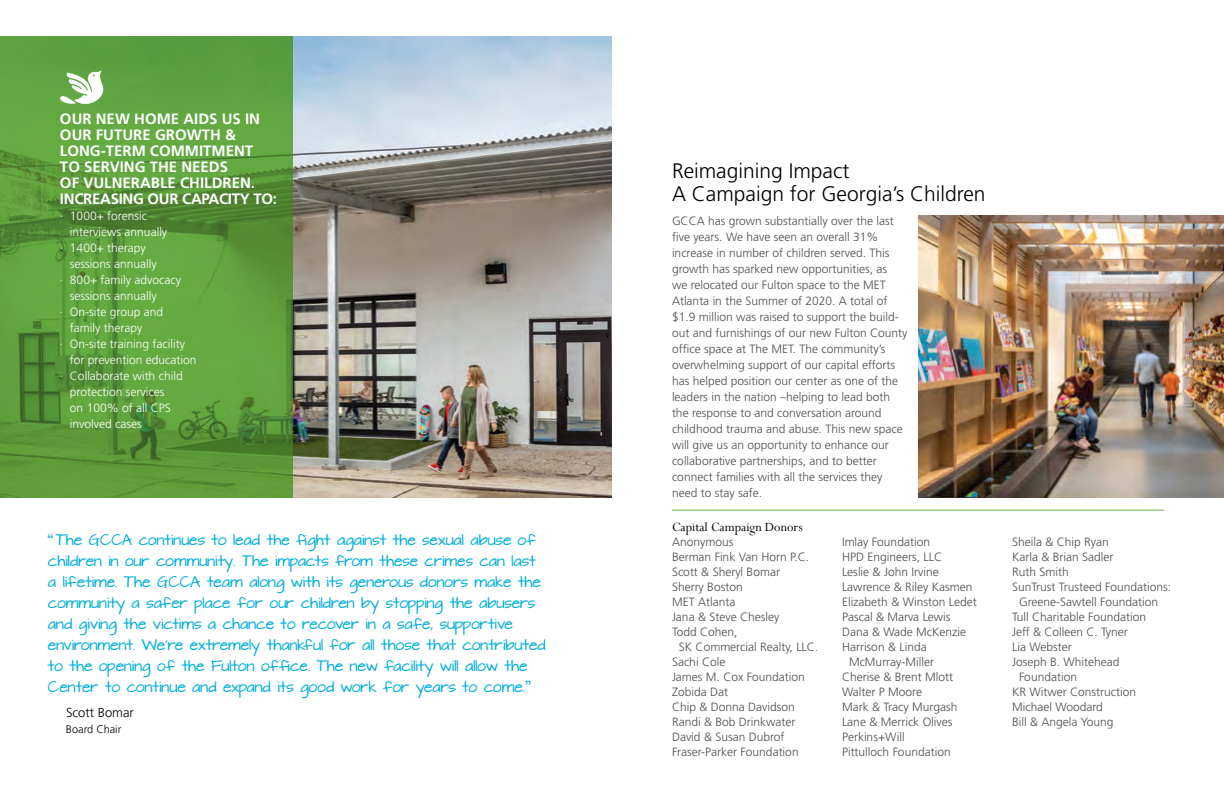
<style>
.page{position:relative;width:1224px;height:792px;background:#fff}
.page>*{position:absolute;margin:0;border:0;box-sizing:border-box;transform-origin:0 0}
.t1{font:300 21px/23px "Frutiger";color:#000}
.t2{font:700 15px/16px "Frutiger";color:#fff}
.t3{font:14px "Perpetua";color:#000}
.t4{font:13px/21px "Architects Daughter";color:#00aeda}
.t5{font:300 13px "Frutiger";color:#000}
.t6{font:300 12px/16px "Frutiger";color:#4d4d4f}
.t7{font:300 12px "Frutiger";color:#fff}
.t8{font:300 11px "Frutiger";color:#000}
.s1{font-family:"Perpetua";font-size:18px}
</style>
<div class="page">
<img style="left:292px;top:36px;width:320px;height:461px">
<svg style="left:0;top:36px;width:292px;height:461px;background:#5c9c3b"></svg>
<img style="left:918px;top:216px;width:306px;height:281px">
<svg style="left:57px;top:70px;width:50px;height:40px"></svg>
<hr style="left:672px;top:510px;width:492px;height:1px;background:#6cb445">
<p class="t2" style="left:60px;top:111px;width:218px">OUR NEW HOME AIDS US IN<br>OUR FUTURE GROWTH &amp;<br>LONG-TERM COMMITMENT<br>TO SERVING THE NEEDS<br>OF VULNERABLE CHILDREN.<br>INCREASING OUR CAPACITY TO:</p>
<p class="t7" style="left:60px;top:209px;width:89px">· 1000+ forensic</p>
<p class="t7" style="left:70px;top:225px;width:99px">interviews annually</p>
<p class="t7" style="left:60px;top:241px;width:87px">· 1400+ therapy</p>
<p class="t7" style="left:70px;top:257px;width:88px">sessions annually</p>
<p class="t7" style="left:60px;top:273px;width:123px">· 800+ family advocacy</p>
<p class="t7" style="left:70px;top:289px;width:88px">sessions annually</p>
<p class="t7" style="left:60px;top:305px;width:105px">· On-site group and</p>
<p class="t7" style="left:70px;top:321px;width:74px">family therapy</p>
<p class="t7" style="left:60px;top:337px;width:127px">· On-site training facility</p>
<p class="t7" style="left:70px;top:353px;width:128px">for prevention education</p>
<p class="t7" style="left:60px;top:369px;width:124px">· Collaborate with child</p>
<p class="t7" style="left:70px;top:385px;width:96px">protection services</p>
<p class="t7" style="left:70px;top:401px;width:102px">on 100% of all CPS</p>
<p class="t7" style="left:70px;top:417px;width:73px">involved cases</p>
<p class="t4" style="left:48px;top:531px;width:499px"><span class="s1">“</span> The GCCA continues to lead the fight against the sexual abuse of children in our community. The impacts from these crimes can last a lifetime. The GCCA team along with its generous donors make the community a safer place for our children by stopping the abusers and giving the victims a chance to recover in a safe, supportive environment. We’re extremely thankful for all those that contributed to the opening of the Fulton office. The new facility will allow the Center to continue and expand its good work for years to come.<span class="s1">”</span></p>
<p class="t5" style="left:66px;top:706px;width:69px">Scott Bomar</p>
<p class="t8" style="left:66px;top:723px;width:57px">Board Chair</p>
<h1 class="t1" style="left:672px;top:159px;width:315px">Reimagining Impact<br>A Campaign for Georgia’s Children</h1>
<p class="t6" style="left:672px;top:213px;width:237px">GCCA has grown substantially over the last five years. We have seen an overall 31% increase in number of children served. This growth has sparked new opportunities, as<br>we relocated our Fulton space to the MET Atlanta in the Summer of 2020. A total of $1.9 million was raised to support the build&shy;out and furnishings of our new Fulton County office space at The MET. The community’s overwhelming support of our capital efforts has helped position our center as one of the leaders in the nation –helping to lead both the response to and conversation around childhood trauma and abuse. This new space will give us an opportunity to enhance our collaborative partnerships, and to better connect families with all the services they need to stay safe.</p>
<p class="t3" style="left:672px;top:518px;width:133px">Capital Campaign Donors</p>
<p class="t6" style="left:672px;top:534px;width:63px">Anonymous</p>
<p class="t6" style="left:672px;top:549px;width:139px">Berman Fink Van Horn P.C.</p>
<p class="t6" style="left:672px;top:564px;width:110px">Scott &amp; Sheryl Bomar</p>
<p class="t6" style="left:672px;top:579px;width:72px">Sherry Boston</p>
<p class="t6" style="left:672px;top:594px;width:65px">MET Atlanta</p>
<p class="t6" style="left:672px;top:609px;width:109px">Jana &amp; Steve Chesley</p>
<p class="t6" style="left:672px;top:624px;width:67px">Todd Cohen,</p>
<p class="t6" style="left:679px;top:639px;width:141px">SK Commercial Realty, LLC.</p>
<p class="t6" style="left:672px;top:654px;width:55px">Sachi Cole</p>
<p class="t6" style="left:672px;top:669px;width:134px">James M. Cox Foundation</p>
<p class="t6" style="left:672px;top:684px;width:58px">Zobida Dat</p>
<p class="t6" style="left:672px;top:699px;width:124px">Chip &amp; Donna Davidson</p>
<p class="t6" style="left:672px;top:714px;width:125px">Randi &amp; Bob Drinkwater</p>
<p class="t6" style="left:672px;top:729px;width:114px">David &amp; Susan Dubrof</p>
<p class="t6" style="left:672px;top:744px;width:128px">Fraser-Parker Foundation</p>
<p class="t6" style="left:842px;top:534px;width:90px">Imlay Foundation</p>
<p class="t6" style="left:842px;top:549px;width:102px">HPD Engineers, LLC</p>
<p class="t6" style="left:842px;top:564px;width:98px">Leslie &amp; John Irvine</p>
<p class="t6" style="left:842px;top:579px;width:132px">Lawrence &amp; Riley Kasmen</p>
<p class="t6" style="left:842px;top:594px;width:136px">Elizabeth &amp; Winston Ledet</p>
<p class="t6" style="left:842px;top:609px;width:110px">Pascal &amp; Marva Lewis</p>
<p class="t6" style="left:842px;top:624px;width:126px">Dana &amp; Wade McKenzie</p>
<p class="t6" style="left:842px;top:639px;width:86px">Harrison &amp; Linda</p>
<p class="t6" style="left:849px;top:654px;width:87px">McMurray-Miller</p>
<p class="t6" style="left:842px;top:669px;width:113px">Cherise &amp; Brent Mlott</p>
<p class="t6" style="left:842px;top:684px;width:82px">Walter P Moore</p>
<p class="t6" style="left:842px;top:699px;width:117px">Mark &amp; Tracy Murgash</p>
<p class="t6" style="left:842px;top:714px;width:112px">Lane &amp; Merrick Olives</p>
<p class="t6" style="left:842px;top:729px;width:64px">Perkins+Will</p>
<p class="t6" style="left:842px;top:744px;width:110px">Pittulloch Foundation</p>
<p class="t6" style="left:1012px;top:534px;width:98px">Sheila &amp; Chip Ryan</p>
<p class="t6" style="left:1012px;top:549px;width:103px">Karla &amp; Brian Sadler</p>
<p class="t6" style="left:1012px;top:564px;width:58px">Ruth Smith</p>
<p class="t6" style="left:1012px;top:579px;width:161px">SunTrust Trusteed Foundations:</p>
<p class="t6" style="left:1019px;top:594px;width:141px">Greene-Sawtell Foundation</p>
<p class="t6" style="left:1012px;top:609px;width:136px">Tull Charitable Foundation</p>
<p class="t6" style="left:1012px;top:624px;width:117px">Jeff &amp; Colleen C. Tyner</p>
<p class="t6" style="left:1012px;top:639px;width:61px">Lia Webster</p>
<p class="t6" style="left:1012px;top:654px;width:109px">Joseph B. Whitehead</p>
<p class="t6" style="left:1019px;top:669px;width:60px">Foundation</p>
<p class="t6" style="left:1012px;top:684px;width:126px">KR Witwer Construction</p>
<p class="t6" style="left:1012px;top:699px;width:92px">Michael Woodard</p>
<p class="t6" style="left:1012px;top:714px;width:103px">Bill &amp; Angela Young</p>
</div>
